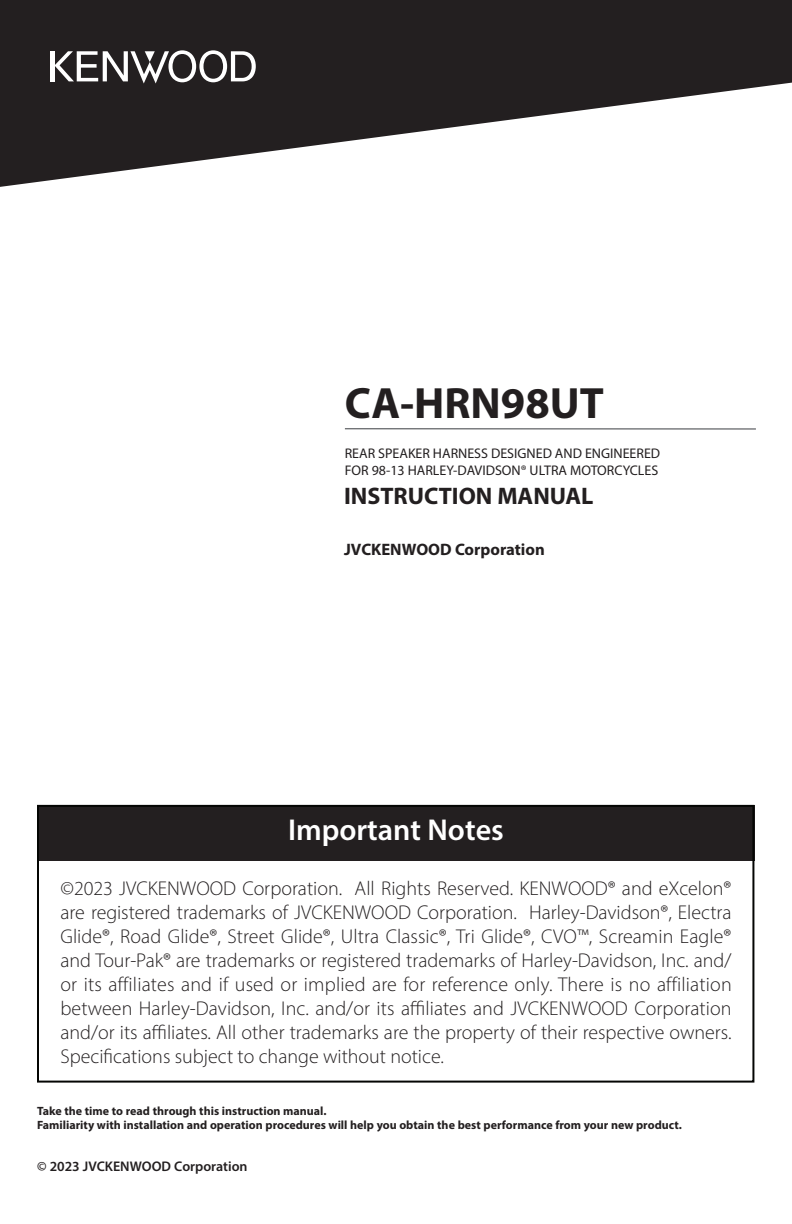
<style>
.page{position:relative;width:792px;height:1224px;background:#fff}
.page>*{position:absolute;margin:0;border:0;box-sizing:border-box;transform-origin:0 0}
.t1{font:700 44px "Myriad Pro";color:#231f20}
.MM_Rear_Body_Center{font:600 30.2px "Myriad Pro";color:#fff}
.t2{font:700 24px "Myriad Pro";color:#231f20}
._7P-L{font:300 20px/24px "Myriad Pro";color:#231f20;text-align:justify}
.t3{font:700 16.6px "Myriad Pro";color:#231f20}
.t4{font:14px "Myriad Pro";color:#231f20}
.t5{font:600 14px "Myriad Pro";color:#231f20}
.t6{font:700 12px "Myriad Pro";color:#231f20}
</style>
<div class="page">
<hr style="left:345px;top:428px;width:411px;height:2px;background:#727477">
<svg style="left:0;top:0;width:792px;height:187px;fill:#231f20"></svg>
<hr style="left:50px;top:51px;width:4px;height:30px;background:#fff">
<svg style="left:54px;top:50px;width:202px;height:34px"></svg>
<div style="left:37px;top:805px;width:717px;height:56px;background:#231f20"></div>
<div style="left:37px;top:805px;width:717px;height:278px;border:2px solid #040503"></div>
<p class="t1" style="left:345px;top:374px;width:261px">CA-HRN98UT</p>
<p class="t4" style="left:345px;top:445px;width:317px">REAR SPEAKER HARNESS DESIGNED AND ENGINEERED</p>
<p class="t4" style="left:345px;top:462px;width:315px">FOR 98-13 HARLEY-DAVIDSON® ULTRA MOTORCYCLES</p>
<p class="t2" style="left:344px;top:480px;width:251px">INSTRUCTION MANUAL</p>
<p class="t3" style="left:344px;top:539px;width:202px">JVCKENWOOD Corporation</p>
<p class="MM_Rear_Body_Center" style="left:288px;top:811px;width:217px">Important Notes</p>
<p class="_7P-L" style="left:60px;top:876px;width:673px">©2023 JVCKENWOOD Corporation. All Rights Reserved. KENWOOD® and eXcelon® are registered trademarks of JVCKENWOOD Corporation. Harley-Davidson®, Electra Glide®, Road Glide®, Street Glide®, Ultra Classic®, Tri Glide®, CVO™, Screamin Eagle® and Tour-Pak® are trademarks or registered trademarks of Harley-Davidson, Inc. and/ or its affiliates and if used or implied are for reference only. There is no affiliation between Harley-Davidson, Inc. and/or its affiliates and JVCKENWOOD Corporation and/or its affiliates. All other trademarks are the property of their respective owners.<br>Specifications subject to change without notice.</p>
<p class="t6" style="left:37px;top:1103px;width:291px">Take the time to read through this instruction manual.</p>
<p class="t6" style="left:37px;top:1117px;width:646px">Familiarity with installation and operation procedures will help you obtain the best performance from your new product.</p>
<p class="t5" style="left:37px;top:1157px;width:212px">© 2023 JVCKENWOOD Corporation</p>
</div>
